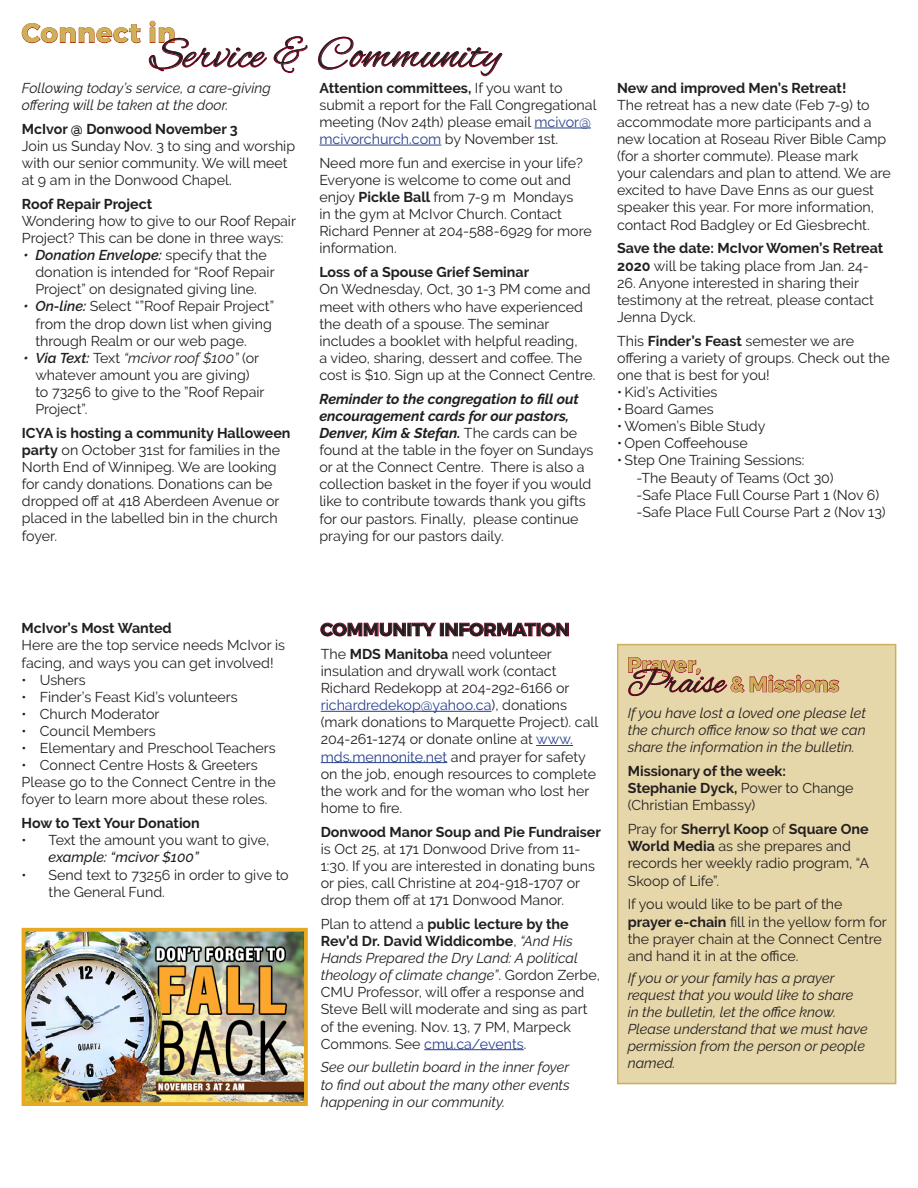
<style>
.page{position:relative;width:918px;height:1188px;background:#fff}
.page>*{position:absolute;margin:0;border:0;box-sizing:border-box;transform-origin:0 0}
.t1{font:45px "Alex Brush";letter-spacing:.01em;color:#231f20}
.t2{font:700 27px "Montserrat";letter-spacing:.025em;color:#cdb159}
.t3{font:700 21px "Montserrat";letter-spacing:-.01em;color:#cdb159}
.t4{font:700 18px "Montserrat";letter-spacing:-.01em;color:#231f20}
.t5{font:14.25px/17.1px "Raleway";color:#231f20}
.t6{font:italic 14.25px/17.1px "Raleway";color:#231f20;text-align:justify}
.t7{font:700 14.25px/17.1px "Raleway";color:#231f20}
.s1{font-weight:700}
.s2{font-weight:600;font-style:italic}
.s3{font-style:italic}
.s4{color:#253f8e}
.s5{font-weight:700;font-style:italic}
.s6{font-weight:400}
.s7{font-weight:500;font-style:italic}
.s8{font-family:"Alex Brush";font-weight:400;font-size:36px;color:#231f20}
</style>
<div class="page">
<hr style="left:321px;top:711px;width:171px;height:1px;background:#253f8e">
<hr style="left:536px;top:745px;width:37px;height:1px;background:#253f8e">
<hr style="left:321px;top:762px;width:126px;height:1px;background:#253f8e">
<hr style="left:424px;top:1049px;width:100px;height:1px;background:#253f8e">
<svg style="left:21px;top:23px;width:120px;height:20px"></svg>
<svg style="left:149px;top:21px;width:118px;height:51px"></svg>
<svg style="left:273px;top:36px;width:35px;height:37px"></svg>
<svg style="left:318px;top:36px;width:185px;height:40px"></svg>
<hr style="left:534px;top:128px;width:57px;height:1px;background:#253f8e">
<hr style="left:319px;top:145px;width:122px;height:1px;background:#253f8e">
<svg style="left:320px;top:622px;width:86px;height:15px"></svg>
<svg style="left:412px;top:622px;width:24px;height:15px"></svg>
<div style="left:440px;top:623px;width:4px;height:13px;border:1px solid #900020"></div>
<svg style="left:445px;top:622px;width:124px;height:15px"></svg>
<div style="left:617px;top:644px;width:279px;height:440px;background:#e6d7aa;border:2px solid #cdb159"></div>
<svg style="left:628px;top:657px;width:212px;height:39px"></svg>
<img style="left:27px;top:933px;width:276px;height:168px">
<div style="left:22px;top:928px;width:286px;height:178px;border:4px solid #e7a921"></div>
<p class="t2" style="left:22px;top:16px;width:155px">Connect in</p>
<p class="t1" style="left:150px;top:29px;width:352px">Service &amp; Community</p>
<p class="t6" style="left:22px;top:79px;width:251px">Following today’s service, a care-giving offering will be taken at the door.</p>
<p class="t5" style="left:22px;top:120px;width:275px"><span class="s1">McIvor @ Donwood November 3<br></span>Join us Sunday Nov. 3 to sing and worship with our senior community. We will meet at 9 am in the Donwood Chapel.</p>
<p class="t5" style="left:22px;top:195px;width:276px"><span class="s1">Roof Repair Project<br></span>Wondering how to give to our Roof Repair<br>Project? This can be done in three ways:</p>
<p class="t5" style="left:35px;top:247px;width:241px;text-indent:-12px"><span class="s2">• Donation Envelope:</span> specify that the donation is intended for “Roof Repair<br>Project” on designated giving line.</p>
<p class="t5" style="left:35px;top:298px;width:240px;text-indent:-12px"><span class="s2">• On-line:</span> Select “”Roof Repair Project” from the drop down list when giving through Realm or our web page.</p>
<p class="t5" style="left:35px;top:349px;width:231px;text-indent:-12px"><span class="s2">• Via Text:</span> Text <span class="s3">“mcivor roof $100”</span> (or whatever amount you are giving) to 73256 to give to the ”Roof Repair<br>Project”.</p>
<p class="t5" style="left:22px;top:424px;width:270px"><span class="s1">ICYA is hosting a community Halloween party</span> on October 31st for families in the North End of Winnipeg. We are looking for candy donations. Donations can be dropped off at 418 Aberdeen Avenue or placed in the labelled bin in the church foyer.</p>
<p class="t5" style="left:319px;top:79px;width:279px"><span class="s1">Attention committees,</span> If you want to submit a report for the Fall Congregational meeting (Nov 24th) please email <span class="s4">mcivor@ mcivorchurch.com</span> by November 1st.</p>
<p class="t5" style="left:319px;top:154px;width:274px">Need more fun and exercise in your life?<br>Everyone is welcome to come out and enjoy <span class="s1">Pickle Ball</span> from 7-9 m Mondays<br>in the gym at McIvor Church. Contact Richard Penner at 204-588-6929 for more information.</p>
<p class="t5" style="left:319px;top:264px;width:278px"><span class="s1">Loss of a Spouse Grief Seminar<br></span>On Wednesday, Oct, 30 1-3 PM come and meet with others who have experienced the death of a spouse. The seminar includes a booklet with helpful reading,<br>a video, sharing, dessert and coffee. The cost is $10. Sign up at the Connect Centre.</p>
<p class="t5" style="left:319px;top:390px;width:276px"><span class="s5">Reminder to the congregation to fill out encouragement cards for our pastors, Denver, Kim &amp; Stefan.</span> The cards can be found at the table in the foyer on Sundays or at the Connect Centre. There is also a collection basket in the foyer if you would like to contribute towards thank you gifts for our pastors. Finally, please continue praying for our pastors daily.</p>
<p class="t5" style="left:617px;top:79px;width:275px"><span class="s1">New and improved Men’s Retreat!<br></span>The retreat has a new date (Feb 7-9) to accommodate more participants and a new location at Roseau River Bible Camp (for a shorter commute). Please mark your calendars and plan to attend. We are excited to have Dave Enns as our guest speaker this year. For more information, contact Rod Badgley or Ed Giesbrecht.</p>
<p class="t7" style="left:617px;top:240px;width:268px">Save the date: McIvor Women’s Retreat<br>2020 <span class="s6">will be taking place from Jan. 24-</span></p>
<p class="t5" style="left:617px;top:274px;width:259px">26. Anyone interested in sharing their testimony at the retreat, please contact<br>Jenna Dyck.</p>
<p class="t5" style="left:617px;top:332px;width:274px">This <span class="s1">Finder’s Feast</span> semester we are offering a variety of groups. Check out the one that is best for you!</p>
<p class="t5" style="left:617px;top:383px;width:102px">• Kid’s Activities</p>
<p class="t5" style="left:617px;top:401px;width:98px">• Board Games</p>
<p class="t5" style="left:617px;top:418px;width:150px">• Women’s Bible Study</p>
<p class="t5" style="left:617px;top:435px;width:132px">• Open Coffeehouse</p>
<p class="t5" style="left:617px;top:452px;width:189px">• Step One Training Sessions:</p>
<p class="t5" style="left:637px;top:469px;width:199px">-The Beauty of Teams (Oct 30)</p>
<p class="t5" style="left:637px;top:486px;width:244px">-Safe Place Full Course Part 1 (Nov 6)</p>
<p class="t5" style="left:637px;top:503px;width:251px">-Safe Place Full Course Part 2 (Nov 13)</p>
<p class="t7" style="left:22px;top:620px;width:152px">McIvor’s Most Wanted</p>
<p class="t4" style="left:320px;top:618px;width:251px">COMMUNITY INFORMATION</p>
<p class="t5" style="left:22px;top:637px;width:265px">Here are the top service needs McIvor is facing, and ways you can get involved!</p>
<p class="t5" style="left:22px;top:671px;width:66px">• Ushers</p>
<p class="t5" style="left:22px;top:688px;width:218px">• Finder’s Feast Kid’s volunteers</p>
<p class="t5" style="left:22px;top:705px;width:139px">• Church Moderator</p>
<p class="t5" style="left:22px;top:722px;width:136px">• Council Members</p>
<p class="t5" style="left:22px;top:739px;width:256px">• Elementary and Preschool Teachers</p>
<p class="t5" style="left:22px;top:757px;width:238px">• Connect Centre Hosts &amp; Greeters</p>
<p class="t5" style="left:22px;top:774px;width:256px">Please go to the Connect Centre in the foyer to learn more about these roles.</p>
<p class="t7" style="left:22px;top:815px;width:180px">How to Text Your Donation</p>
<p class="t5" style="left:49px;top:832px;width:222px;text-indent:-27px">• Text the amount you want to give, <span class="s7">example: “mcivor $100”</span></p>
<p class="t5" style="left:49px;top:866px;width:242px;text-indent:-27px">• Send text to 73256 in order to give to the General Fund.</p>
<p class="t5" style="left:321px;top:645px;width:279px">The <span class="s1">MDS Manitoba</span> need volunteer insulation and drywall work (contact Richard Redekopp at 204-292-6166 or <span class="s4">richardredekop@yahoo.ca</span>), donations (mark donations to Marquette Project). call 204-261-1274 or donate online at <span class="s4">www. mds.mennonite.net</span> and prayer for safety on the job, enough resources to complete the work and for the woman who lost her home to fire.</p>
<p class="t5" style="left:321px;top:823px;width:282px"><span class="s1">Donwood Manor Soup and Pie Fundraiser </span>is Oct 25, at 171 Donwood Drive from 11- 1:30. If you are interested in donating buns or pies, call Christine at 204-918-1707 or drop them off at 171 Donwood Manor.</p>
<p class="t5" style="left:321px;top:915px;width:281px">Plan to attend a <span class="s1">public lecture by the Rev’d Dr. David Widdicombe</span>, <span class="s3">“And His Hands Prepared the Dry Land: A political theology of climate change”</span>. Gordon Zerbe, CMU Professor, will offer a response and Steve Bell will moderate and sing as part of the evening. Nov. 13, 7 PM, Marpeck Commons. See <span class="s4">cmu.ca/events</span>.</p>
<p class="t6" style="left:321px;top:1059px;width:251px">See our bulletin board in the inner foyer to find out about the many other events happening in our community.</p>
<p class="t3" style="left:627px;top:652px;width:75px">Prayer,</p>
<p class="t3" style="left:627px;top:671px;width:214px"><span class="s8">Praise</span> &amp; Missions</p>
<p class="t6" style="left:628px;top:705px;width:240px">If you have lost a loved one please let the church office know so that we can share the information in the bulletin.</p>
<p class="t7" style="left:628px;top:763px;width:160px">Missionary of the week:</p>
<p class="t5" style="left:628px;top:780px;width:227px"><span class="s1">Stephanie Dyck,</span> Power to Change (Christian Embassy)</p>
<p class="t5" style="left:628px;top:821px;width:243px">Pray for <span class="s1">Sherryl Koop</span> of <span class="s1">Square One<br>World Media</span> as she prepares and records her weekly radio program, “A<br>Skoop of Life”.</p>
<p class="t5" style="left:628px;top:896px;width:261px">If you would like to be part of the <span class="s1">prayer e-chain</span> fill in the yellow form for the prayer chain at the Connect Centre and hand it in at the office.</p>
<p class="t6" style="left:628px;top:969px;width:241px;text-align:left">If you or your family has a prayer request that you would like to share in the bulletin, let the office know.<br>Please understand that we must have permission from the person or people named.</p>
</div>
